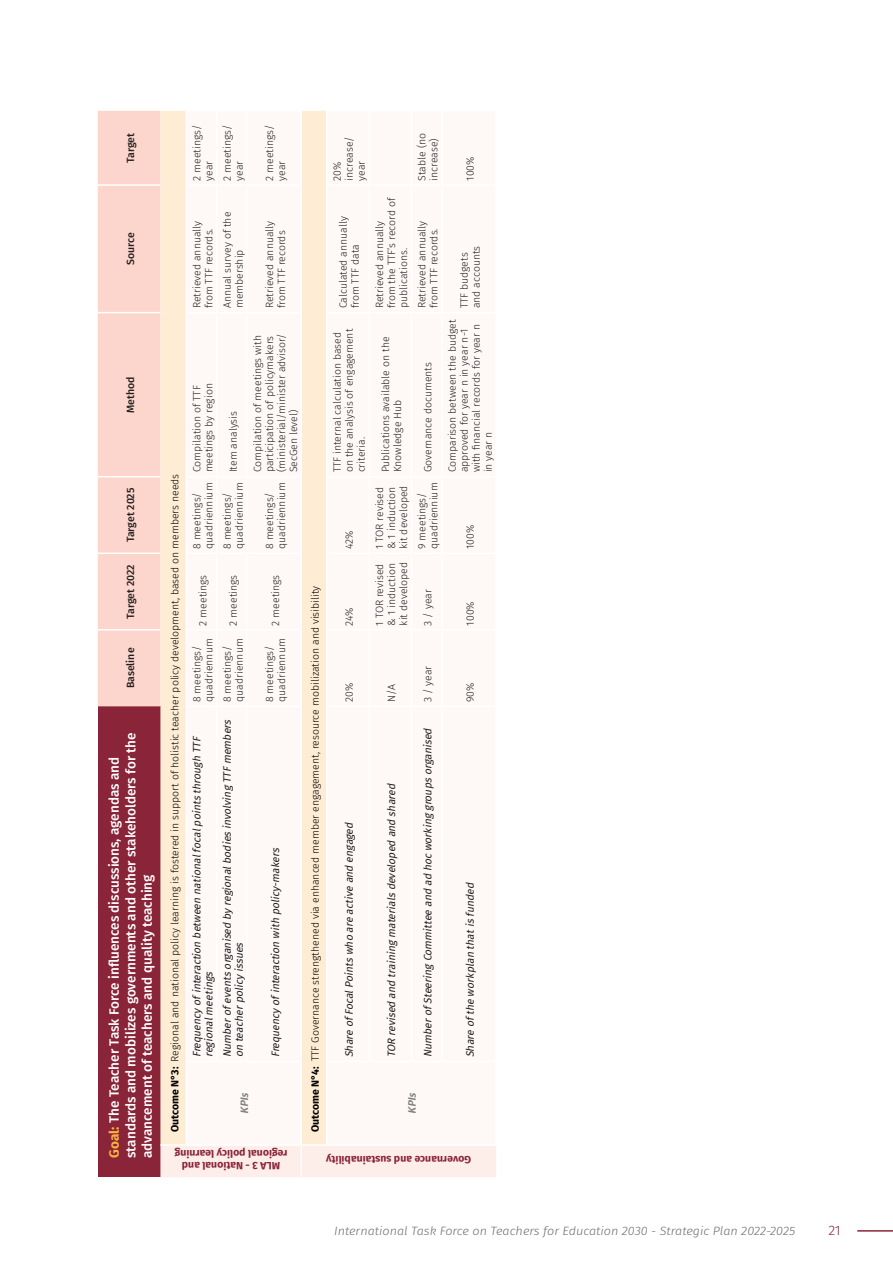
<style>
.page{position:relative;width:893px;height:1263px;background:#fff}
.page>*{position:absolute;margin:0;border:0;box-sizing:border-box;transform-origin:0 0}
.t1{font:500 13.5px/16.5px "Fira Sans";color:#fff}
.t2{font:300 13.5px "Fira Sans";color:#892439;scale:1.06 1}
.t3{font:italic 300 12px "Fira Sans";color:#6c6d70;scale:1.06 1}
.t4{font:italic 700 12px "Calibri";color:#808080}
.t5{font:300 10.5px/12px "Fira Sans";color:#231f20}
.t6{font:italic 10.5px/12px "Fira Sans";color:#231f20}
.t7{font:300 10.5px "Fira Sans";color:#000}
.t8{font:700 10.5px/12px "Fira Sans";color:#892439;text-align:center}
.t9{font:500 10.5px "Fira Sans";color:#231f20}
.s1{font-weight:700;color:#fbb03f}
.s2{font-weight:700}
</style>
<div class="page">
<div style="left:98px;top:706px;width:62px;height:471px;background:#892439"></div>
<div style="left:98px;top:111px;width:62px;height:595px;background:#fcd6cc"></div>
<div style="left:160px;top:1146px;width:336px;height:31px;background:#feeee9"></div>
<div style="left:160px;top:111px;width:26px;height:1033px;background:#feedd4"></div>
<div style="left:302px;top:111px;width:24px;height:1033px;background:#feedd4"></div>
<hr style="left:98px;top:629px;width:62px;height:2px;background:#fff">
<hr style="left:98px;top:552px;width:62px;height:2px;background:#fff">
<hr style="left:98px;top:476px;width:62px;height:1px;background:#fff">
<hr style="left:98px;top:312px;width:62px;height:1px;background:#fff">
<hr style="left:98px;top:184px;width:62px;height:2px;background:#fff">
<hr style="left:301px;top:1146px;width:1px;height:31px;background:#fff">
<hr style="left:857px;top:1230px;width:36px;height:1px;background:#892439">
<p class="t9" style="left:122px;top:163px;width:31px;rotate:-90deg">Target</p>
<p class="t9" style="left:122px;top:265px;width:34px;rotate:-90deg">Source</p>
<p class="t9" style="left:122px;top:413px;width:38px;rotate:-90deg">Method</p>
<p class="t9" style="left:122px;top:542px;width:56px;rotate:-90deg">Target 2025</p>
<p class="t9" style="left:122px;top:619px;width:56px;rotate:-90deg">Target 2022</p>
<p class="t9" style="left:122px;top:688px;width:42px;rotate:-90deg">Baseline</p>
<p class="t1" style="left:105px;top:1158px;width:427px;rotate:-90deg"><span class="s1">Goal:</span> The Teacher Task Force influences discussions, agendas and standards and mobilizes governments and other stakeholders for the advancement of teachers and quality teaching</p>
<p class="t5" style="left:221px;top:181px;width:58px;rotate:-90deg">2 meetings/ year</p>
<p class="t5" style="left:191px;top:181px;width:58px;rotate:-90deg">2 meetings/ year</p>
<p class="t5" style="left:263px;top:181px;width:58px;rotate:-90deg">2 meetings/ year</p>
<p class="t7" style="left:167px;top:1132px;width:660px;rotate:-90deg"><span class="s2">Outcome N°3:</span> Regional and national policy learning is fostered in support of holistic teacher policy development, based on members needs</p>
<p class="t5" style="left:191px;top:308px;width:89px;rotate:-90deg">Retrieved annually from TTF records.</p>
<p class="t5" style="left:221px;top:308px;width:98px;rotate:-90deg">Annual survey of the membership</p>
<p class="t5" style="left:263px;top:308px;width:89px;rotate:-90deg">Retrieved annually from TTF records</p>
<p class="t5" style="left:191px;top:472px;width:91px;rotate:-90deg">Compilation of TTF meetings by region</p>
<p class="t5" style="left:227px;top:472px;width:63px;rotate:-90deg">Item analysis</p>
<p class="t5" style="left:221px;top:549px;width:68px;rotate:-90deg">8 meetings/ quadriennium</p>
<p class="t5" style="left:191px;top:549px;width:68px;rotate:-90deg">8 meetings/ quadriennium</p>
<p class="t5" style="left:251px;top:472px;width:141px;rotate:-90deg">Compilation of meetings with participation of policymakers (ministerial/minister advisor/<br>SecGen level)</p>
<p class="t5" style="left:263px;top:549px;width:68px;rotate:-90deg">8 meetings/ quadriennium</p>
<p class="t5" style="left:197px;top:626px;width:52px;rotate:-90deg">2 meetings</p>
<p class="t5" style="left:227px;top:626px;width:52px;rotate:-90deg">2 meetings</p>
<p class="t5" style="left:221px;top:702px;width:65px;rotate:-90deg">8 meetings/ quadriennum</p>
<p class="t5" style="left:191px;top:702px;width:65px;rotate:-90deg">8 meetings/ quadriennum</p>
<p class="t6" style="left:221px;top:1057px;width:342px;rotate:-90deg">Numberofeventsorganised by regionalbodiesinvolving TTF members on teacherpolicy issues</p>
<p class="t6" style="left:190px;top:1057px;width:324px;rotate:-90deg">Frequency ofinteraction between nationalfocalpointsthrough TTF regionalmeetings</p>
<p class="t5" style="left:269px;top:626px;width:52px;rotate:-90deg">2 meetings</p>
<p class="t5" style="left:263px;top:702px;width:65px;rotate:-90deg">8 meetings/ quadriennum</p>
<p class="t6" style="left:269px;top:1057px;width:213px;rotate:-90deg">Frequency ofinteraction with policy-makers</p>
<p class="t4" style="left:236px;top:1114px;width:25px;rotate:-90deg">KPIs</p>
<p class="t8" style="left:287px;top:1172px;width:114px;rotate:-180deg">MLA 3 - National and regional policy learning</p>
<p class="t7" style="left:308px;top:1132px;width:548px;rotate:-90deg"><span class="s2">Outcome N°4:</span> TTF Governance strengthened via enhanced member engagement, resource mobilization and visibility</p>
<p class="t5" style="left:331px;top:181px;width:46px;rotate:-90deg">20% increase/ year</p>
<p class="t5" style="left:337px;top:308px;width:94px;rotate:-90deg">Calculated annually from TTF data</p>
<p class="t5" style="left:416px;top:181px;width:49px;rotate:-90deg">Stable (no increase)</p>
<p class="t5" style="left:373px;top:308px;width:113px;rotate:-90deg">Retrieved annually from the TTF’s record of publications.</p>
<p class="t5" style="left:416px;top:308px;width:89px;rotate:-90deg">Retrieved annually from TTF records.</p>
<p class="t5" style="left:331px;top:472px;width:145px;rotate:-90deg">TTF internal calculation based on the analysis of engagement criteria.</p>
<p class="t5" style="left:343px;top:549px;width:20px;rotate:-90deg">42%</p>
<p class="t5" style="left:343px;top:626px;width:20px;rotate:-90deg">24%</p>
<p class="t5" style="left:379px;top:472px;width:137px;rotate:-90deg">Publications available on the<br>Knowledge Hub</p>
<p class="t5" style="left:422px;top:472px;width:112px;rotate:-90deg">Governance documents</p>
<p class="t5" style="left:416px;top:549px;width:68px;rotate:-90deg">9 meetings/ quadriennium</p>
<p class="t5" style="left:373px;top:549px;width:65px;rotate:-90deg">1 TOR revised &amp; 1 induction kit developed</p>
<p class="t5" style="left:373px;top:626px;width:65px;rotate:-90deg">1 TOR revised &amp; 1 induction kit developed</p>
<p class="t5" style="left:422px;top:626px;width:38px;rotate:-90deg">3 / year</p>
<p class="t5" style="left:464px;top:181px;width:26px;rotate:-90deg">100%</p>
<p class="t5" style="left:458px;top:308px;width:64px;rotate:-90deg">TTF budgets and accounts</p>
<p class="t5" style="left:446px;top:472px;width:154px;rotate:-90deg">Comparison between the budget approved for year n in year n-1 with financial records for year n in year n</p>
<p class="t5" style="left:464px;top:549px;width:26px;rotate:-90deg">100%</p>
<p class="t5" style="left:464px;top:626px;width:26px;rotate:-90deg">100%</p>
<p class="t5" style="left:343px;top:702px;width:21px;rotate:-90deg">20%</p>
<p class="t6" style="left:343px;top:1057px;width:239px;rotate:-90deg">Share ofFocalPointswho are active and engaged</p>
<p class="t5" style="left:385px;top:702px;width:20px;rotate:-90deg">N/A</p>
<p class="t6" style="left:385px;top:1057px;width:277px;rotate:-90deg">TOR revised and training materialsdeveloped and shared</p>
<p class="t5" style="left:422px;top:702px;width:38px;rotate:-90deg">3 / year</p>
<p class="t6" style="left:422px;top:1057px;width:333px;rotate:-90deg">NumberofSteering Committee and ad hoc working groupsorganised</p>
<p class="t4" style="left:403px;top:1114px;width:25px;rotate:-90deg">KPIs</p>
<p class="t5" style="left:464px;top:702px;width:21px;rotate:-90deg">90%</p>
<p class="t6" style="left:464px;top:1057px;width:179px;rotate:-90deg">Share ofthe workplan thatisfunded</p>
<p class="t8" style="left:471px;top:1166px;width:147px;rotate:-180deg">Governance and sustainability</p>
<p class="t3" style="left:334px;top:1223px;width:436px">International Task Force on Teachers for Education 2030 - Strategic Plan 2022-2025</p>
<p class="t2" style="left:828px;top:1221px;width:13px">21</p>
</div>
